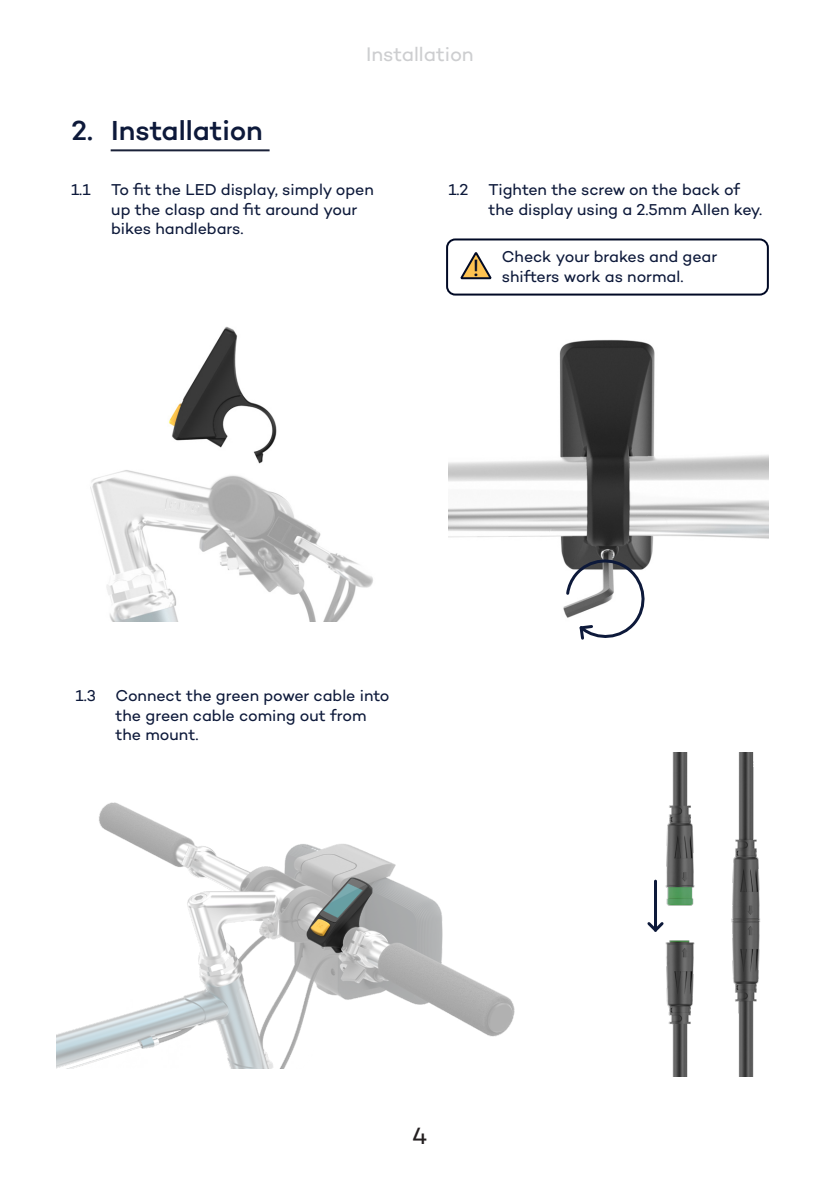
<style>
.page{position:relative;width:840px;height:1191px;background:#fff}
.page>*{position:absolute;margin:0;border:0;box-sizing:border-box;transform-origin:0 0}
.t1{font:500 28px "Campton";color:#0d193a}
.t2{font:24px "Campton";color:#231f20}
.t3{font:24px "Campton";color:#000925}
.t4{font:20px "Campton";letter-spacing:-.005em;color:#cdced0}
.t5{font:16px/19.2px "Campton";letter-spacing:-.005em;color:#0d193a}
</style>
<div class="page">
<hr style="left:111px;top:149px;width:158px;height:2px;background:#1a2138">
<img style="left:90px;top:326px;width:283px;height:295px">
<img style="left:448px;top:339px;width:320px;height:272px">
<div style="left:446px;top:238px;width:322px;height:57px;border:2px solid #000925;border-radius:8px"></div>
<svg style="left:460px;top:252px;width:32px;height:28px"></svg>
<img style="left:57px;top:802px;width:458px;height:266px">
<svg style="left:564px;top:554px;width:85px;height:86px"></svg>
<img style="left:648px;top:753px;width:113px;height:323px">
<p class="t4" style="left:366px;top:42px;width:109px">Installation</p>
<p class="t1" style="left:71px;top:113px;width:23px">2.</p>
<p class="t1" style="left:111px;top:113px;width:153px">Installation</p>
<p class="t5" style="left:71px;top:180px;width:21px">1.1</p>
<p class="t5" style="left:111px;top:180px;width:264px">To fit the LED display, simply open</p>
<p class="t5" style="left:448px;top:180px;width:22px">1.2</p>
<p class="t5" style="left:111px;top:199px;width:247px">up the clasp and fit around your bikes handlebars.</p>
<p class="t5" style="left:488px;top:180px;width:275px">Tighten the screw on the back of the display using a 2.5mm Allen key.</p>
<h2 class="t3" style="left:472px;top:252px;width:8px">!</h2>
<p class="t5" style="left:501px;top:247px;width:217px">Check your brakes and gear shifters work as normal.</p>
<p class="t5" style="left:75px;top:686px;width:22px">1.3</p>
<p class="t5" style="left:115px;top:686px;width:275px">Connect the green power cable into the green cable coming out from the mount.</p>
<h2 class="t2" style="left:412px;top:1120px;width:17px">4</h2>
</div>
